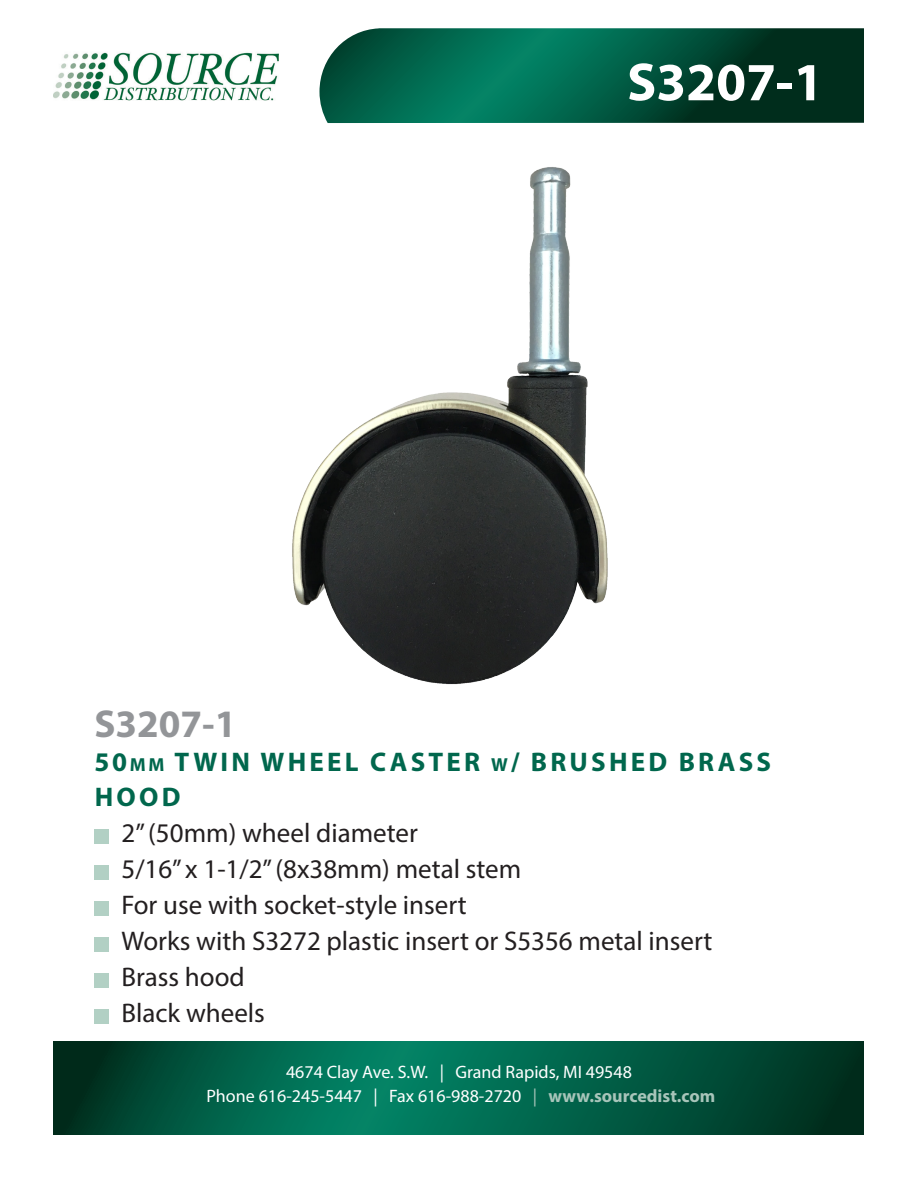
<style>
.page{position:relative;width:918px;height:1188px;background:#fff}
.page>*{position:absolute;margin:0;border:0;box-sizing:border-box;transform-origin:0 0}
.t1{font:700 54px "Myriad Pro";color:#fff}
.t2{font:700 39px "Myriad Pro";color:#939598}
.t3{font:27px "Myriad Pro";color:#231f20}
.t4{font:700 27px/34.5px "Myriad Pro";letter-spacing:.12em;color:#01674d}
.t5{font:18px "Myriad Pro";color:#fff}
.s1{font-size:18.9px}
.s2{font-style:inherit}
.s3{color:#a8c5ba}
.s4{font-weight:700;color:#a8c5ba}
</style>
<div class="page">
<svg style="left:54px;top:1042px;width:810px;height:93px;background:#005a42"></svg>
<svg style="left:319px;top:28px;width:545px;height:95px;background:#065842"></svg>
<img style="left:54px;top:52px;width:225px;height:49px">
<div style="left:94px;top:829px;width:15px;height:14px;background:#b2d0c4"></div>
<div style="left:94px;top:865px;width:15px;height:14px;background:#b2d0c4"></div>
<div style="left:94px;top:901px;width:15px;height:14px;background:#b2d0c4"></div>
<div style="left:94px;top:937px;width:15px;height:14px;background:#b2d0c4"></div>
<div style="left:94px;top:973px;width:15px;height:14px;background:#b2d0c4"></div>
<div style="left:94px;top:1009px;width:15px;height:14px;background:#b2d0c4"></div>
<img style="left:292px;top:167px;width:316px;height:518px">
<p class="t1" style="left:627px;top:47px;width:198px">S3207-1</p>
<p class="t2" style="left:94px;top:698px;width:143px">S3207-1</p>
<p class="t4" style="left:94px;top:744px;width:678px">50<span class="s1">MM</span> TWIN WHEEL CASTER <span class="s1">W</span><span class="s2">/</span> BRUSHED BRASS<br>HOOD</p>
<p class="t3" style="left:122px;top:816px;width:298px">2” (50mm) wheel diameter</p>
<p class="t3" style="left:122px;top:852px;width:401px">5/16” x 1-1/2” (8x38mm) metal stem</p>
<p class="t3" style="left:122px;top:888px;width:347px">For use with socket-style insert</p>
<p class="t3" style="left:122px;top:924px;width:593px">Works with S3272 plastic insert or S5356 metal insert</p>
<p class="t3" style="left:122px;top:960px;width:125px">Brass hood</p>
<p class="t3" style="left:122px;top:996px;width:145px">Black wheels</p>
<p class="t5" style="left:286px;top:1060px;width:347px">4674 Clay Ave. S.W. | Grand Rapids, MI 49548</p>
<p class="t5" style="left:206px;top:1084px;width:510px">Phone 616-245-5447 | Fax 616-988-2720 <span class="s3">|</span> <span class="s4">www.sourcedist.com</span></p>
</div>
